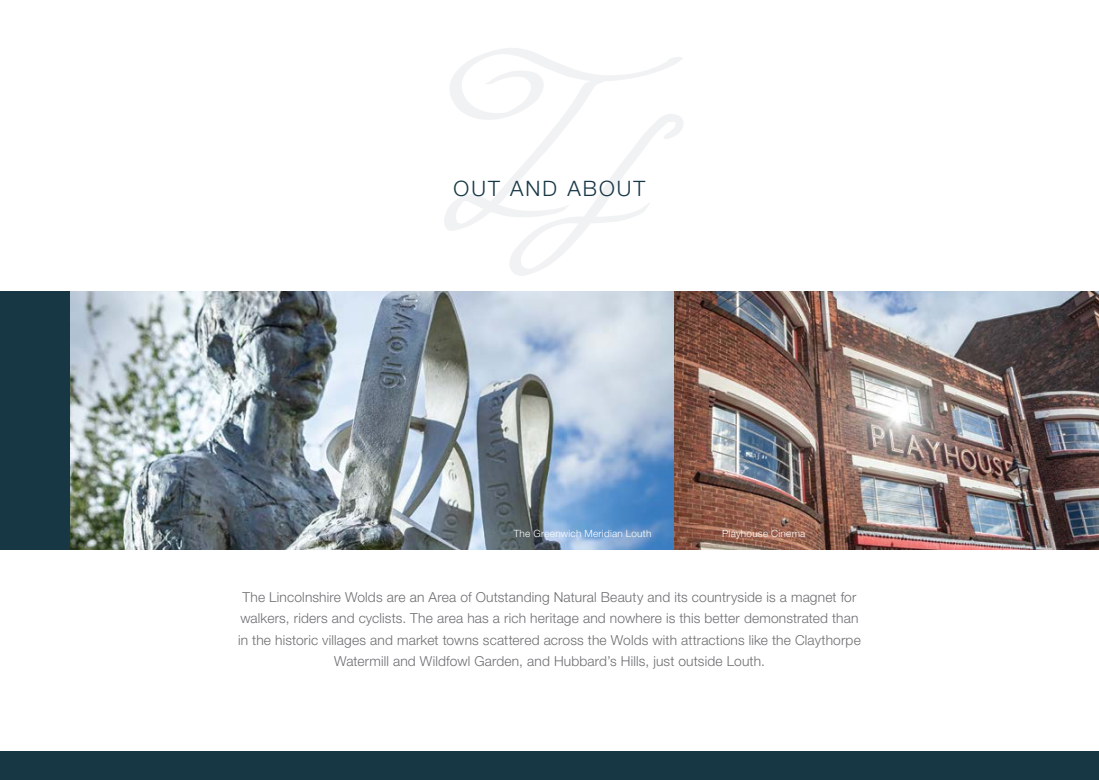
<style>
.page{position:relative;width:1099px;height:780px;background:#fff}
.page>*{position:absolute;margin:0;border:0;box-sizing:border-box;transform-origin:0 0}
.t1{font:300 21.25px "Helvetica Neue";letter-spacing:.1em;color:#173745}
.t2{font:300 13.75px/21.2px "Helvetica Neue";letter-spacing:.01em;color:#6d6e71;text-align:center}
.t3{font:300 10px "Helvetica Neue";letter-spacing:.025em;color:#fff}
</style>
<div class="page">
<svg style="left:444px;top:48px;width:239px;height:228px"></svg>
<div style="left:0;top:291px;width:71px;height:258px;background:#173745"></div>
<img style="left:71px;top:291px;width:1027px;height:258px">
<div style="left:0;top:751px;width:1098px;height:29px;background:#173745"></div>
<h1 class="t1" style="left:453px;top:175px;width:193px">OUT AND ABOUT</h1>
<p class="t3" style="left:513px;top:527px;width:139px">The Greenwich Meridian Louth</p>
<p class="t3" style="left:722px;top:527px;width:85px">Playhouse Cinema</p>
<p class="t2" style="left:238px;top:586px;width:624px">The Lincolnshire Wolds are an Area of Outstanding Natural Beauty and its countryside is a magnet for walkers, riders and cyclists. The area has a rich heritage and nowhere is this better demonstrated than in the historic villages and market towns scattered across the Wolds with attractions like the Claythorpe Watermill and Wildfowl Garden, and Hubbard’s Hills, just outside Louth.</p>
</div>
